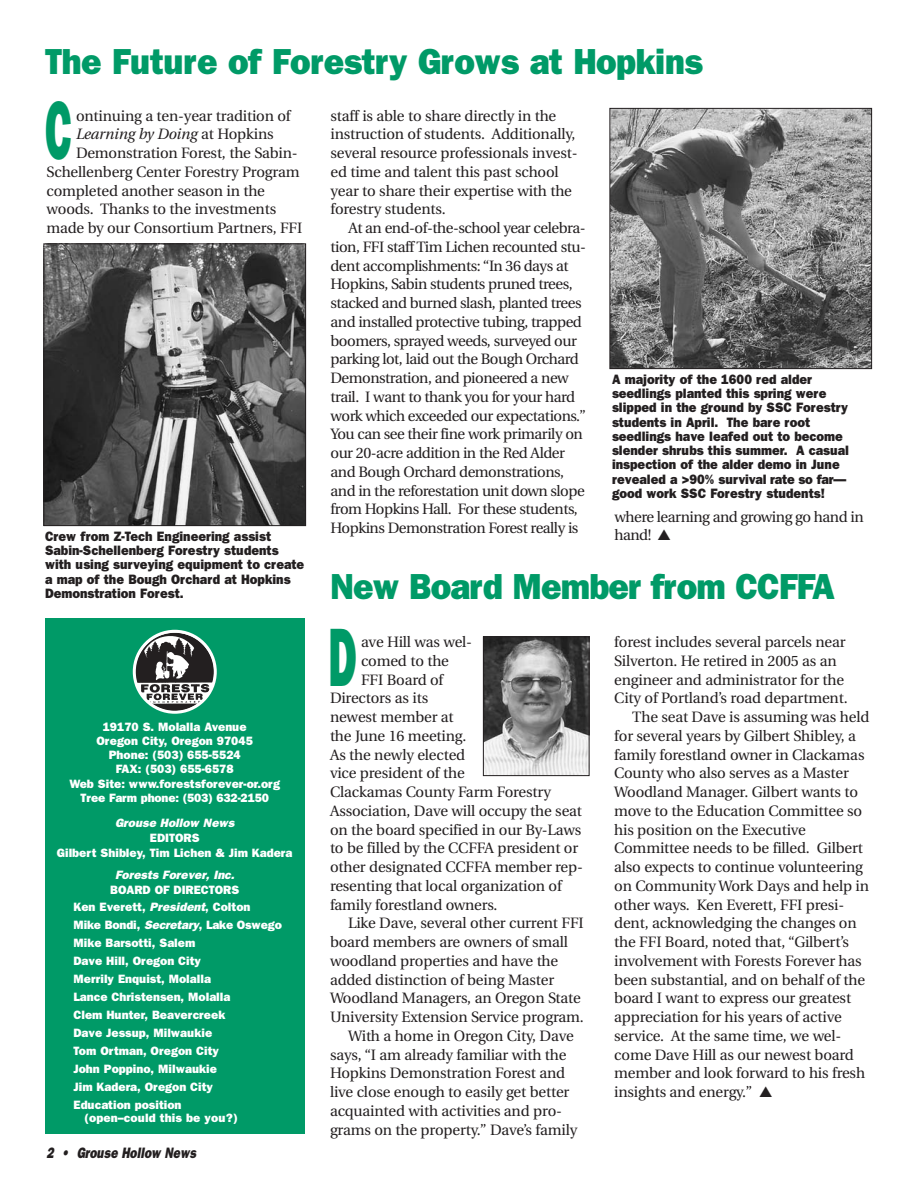
<style>
.page{position:relative;width:918px;height:1188px;background:#fff}
.page>*{position:absolute;margin:0;border:0;box-sizing:border-box;transform-origin:0 0}
.t1{font:900 82.5px "Franklin Gothic Black S Si";color:#009a67;scale:.5 1}
.t2{font:900 36px "Franklin Gothic Black S Si";letter-spacing:-.01em;color:#009a67;scale:.95 1}
.t3{font:15px/18.8px "Utopia";letter-spacing:-.01em;color:#231f20}
.t4{font:15px/18.8px "Utopia";letter-spacing:-.03em;color:#231f20}
.t5{font:italic 15px "Utopia";letter-spacing:-.01em;color:#231f20}
.t6{font:italic 900 15px "Franklin Gothic Black S Si";color:#231f20;scale:.8 1}
.t7{font:900 13.5px/14.2px "Franklin Gothic Black S Si";color:#231f20;scale:.95 1}
.t8{font:900 12px/18px "Franklin Gothic Black S Si";color:#fff;text-align:center}
.t9{font:italic 900 12px "Franklin Gothic Black S Si";color:#fff}
.s1{font-style:normal}
.s2{font-style:italic}
</style>
<div class="page">
<div style="left:45px;top:618px;width:259px;height:516px;background:#009a67"></div>
<svg style="left:133px;top:630px;width:84px;height:84px"></svg>
<img style="left:46px;top:245px;width:258px;height:279px">
<div style="left:44px;top:243px;width:262px;height:283px;border:1px solid #231f20"></div>
<img style="left:611px;top:110px;width:259px;height:257px">
<div style="left:609px;top:108px;width:263px;height:261px;border:1px solid #231f20"></div>
<img style="left:485px;top:638px;width:103px;height:136px">
<div style="left:483px;top:636px;width:107px;height:140px;border:1px solid #231f20"></div>
<h2 class="t2" style="left:45px;top:48px;width:694px">The Future of Forestry Grows at Hopkins</h2>
<h1 class="t1" style="left:45px;top:101px;width:56px">C</h1>
<p class="t3" style="left:76px;top:108px;width:216px">ontinuing a ten-year tradition of</p>
<p class="t5" style="left:76px;top:128px;width:199px">Learning by Doing <span class="s1">at Hopkins</span></p>
<p class="t3" style="left:76px;top:145px;width:223px">Demonstration Forest, the Sabin-</p>
<p class="t3" style="left:46px;top:164px;width:255px">Schellenberg Center Forestry Program</p>
<p class="t3" style="left:46px;top:183px;width:220px">completed another season in the</p>
<p class="t3" style="left:46px;top:201px;width:231px">woods. Thanks to the investments</p>
<p class="t3" style="left:46px;top:220px;width:257px">made by our Consortium Partners, FFI</p>
<p class="t3" style="left:330px;top:108px;width:249px">staff is able to share directly in the instruction of students. Additionally, several resource professionals invest&shy;ed time and talent this past school year to share their expertise with the forestry students.</p>
<p class="t4" style="left:330px;top:220px;width:257px;text-indent:18px">At an end-of-the-school year celebra&shy;tion, FFI staff Tim Lichen recounted stu&shy;dent accomplishments: “In 36 days at Hopkins, Sabin students pruned trees, stacked and burned slash, planted trees and installed protective tubing, trapped boomers, sprayed weeds, surveyed our parking lot, laid out the Bough Orchard Demonstration, and pioneered a new trail. I want to thank you for your hard work which exceeded our expectations.” You can see their fine work primarily on our 20-acre addition in the Red Alder and Bough Orchard demonstrations, and in the reforestation unit down slope from Hopkins Hall. For these students, Hopkins Demonstration Forest really is</p>
<p class="t7" style="left:612px;top:374px;width:251px">A majority of the 1600 red alder seedlings planted this spring were slipped in the ground by SSC Forestry students in April. The bare root seedlings have leafed out to become slender shrubs this summer. A casual inspection of the alder demo in June revealed a &gt;90% survival rate so far— good work SSC Forestry students!</p>
<p class="t4" style="left:614px;top:509px;width:251px">where learning and growing go hand in hand! ▲</p>
<p class="t7" style="left:45px;top:531px;width:274px">Crew from Z-Tech Engineering assist Sabin-Schellenberg Forestry students with using surveying equipment to create a map of the Bough Orchard at Hopkins Demonstration Forest.</p>
<h2 class="t2" style="left:330px;top:573px;width:533px">New Board Member from CCFFA</h2>
<h1 class="t1" style="left:328px;top:627px;width:58px">D</h1>
<p class="t3" style="left:361px;top:634px;width:113px">ave Hill was wel-</p>
<p class="t3" style="left:361px;top:653px;width:90px">comed to the</p>
<p class="t3" style="left:361px;top:672px;width:84px">FFI Board of</p>
<p class="t3" style="left:330px;top:690px;width:100px">Directors as its</p>
<p class="t3" style="left:330px;top:709px;width:125px">newest member at</p>
<p class="t3" style="left:330px;top:728px;width:138px">the June 16 meeting.</p>
<p class="t3" style="left:330px;top:747px;width:137px">As the newly elected</p>
<p class="t3" style="left:330px;top:765px;width:136px">vice president of the</p>
<p class="t3" style="left:330px;top:784px;width:223px">Clackamas County Farm Forestry</p>
<p class="t3" style="left:330px;top:803px;width:254px">Association, Dave will occupy the seat</p>
<p class="t3" style="left:330px;top:822px;width:253px">on the board specified in our By-Laws</p>
<p class="t3" style="left:330px;top:840px;width:250px">to be filled by the CCFFA president or</p>
<p class="t3" style="left:330px;top:859px;width:254px">other designated CCFFA member rep-</p>
<p class="t3" style="left:330px;top:878px;width:233px">resenting that local organization of</p>
<p class="t3" style="left:330px;top:897px;width:169px">family forestland owners.</p>
<p class="t3" style="left:348px;top:915px;width:237px">Like Dave, several other current FFI</p>
<p class="t3" style="left:330px;top:934px;width:240px">board members are owners of small</p>
<p class="t3" style="left:330px;top:953px;width:230px">woodland properties and have the</p>
<p class="t3" style="left:330px;top:972px;width:226px">added distinction of being Master</p>
<p class="t3" style="left:330px;top:990px;width:252px">Woodland Managers, an Oregon State</p>
<p class="t3" style="left:330px;top:1009px;width:255px">University Extension Service program.</p>
<p class="t3" style="left:348px;top:1028px;width:227px">With a home in Oregon City, Dave</p>
<p class="t3" style="left:330px;top:1047px;width:238px">says, “I am already familiar with the</p>
<p class="t3" style="left:330px;top:1065px;width:237px">Hopkins Demonstration Forest and</p>
<p class="t3" style="left:330px;top:1084px;width:241px">live close enough to easily get better</p>
<p class="t3" style="left:330px;top:1103px;width:234px">acquainted with activities and pro-</p>
<p class="t3" style="left:330px;top:1122px;width:249px">grams on the property.” Dave’s family</p>
<p class="t3" style="left:614px;top:634px;width:233px">forest includes several parcels near</p>
<p class="t3" style="left:614px;top:653px;width:224px">Silverton. He retired in 2005 as an</p>
<p class="t3" style="left:614px;top:672px;width:232px">engineer and administrator for the</p>
<p class="t3" style="left:614px;top:690px;width:235px">City of Portland’s road department.</p>
<p class="t3" style="left:632px;top:709px;width:239px">The seat Dave is assuming was held</p>
<p class="t3" style="left:614px;top:728px;width:243px">for several years by Gilbert Shibley, a</p>
<p class="t3" style="left:614px;top:747px;width:252px">family forestland owner in Clackamas</p>
<p class="t3" style="left:614px;top:765px;width:236px">County who also serves as a Master</p>
<p class="t3" style="left:614px;top:784px;width:245px">Woodland Manager. Gilbert wants to</p>
<p class="t3" style="left:614px;top:803px;width:249px">move to the Education Committee so</p>
<p class="t3" style="left:614px;top:822px;width:193px">his position on the Executive</p>
<p class="t3" style="left:614px;top:840px;width:250px">Committee needs to be filled. Gilbert</p>
<p class="t3" style="left:614px;top:859px;width:250px">also expects to continue volunteering</p>
<p class="t3" style="left:614px;top:878px;width:256px">on Community Work Days and help in</p>
<p class="t3" style="left:614px;top:897px;width:231px">other ways. Ken Everett, FFI presi-</p>
<p class="t3" style="left:614px;top:915px;width:244px">dent, acknowledging the changes on</p>
<p class="t3" style="left:614px;top:934px;width:236px">the FFI Board, noted that, “Gilbert’s</p>
<p class="t3" style="left:614px;top:953px;width:249px">involvement with Forests Forever has</p>
<p class="t3" style="left:614px;top:972px;width:252px">been substantial, and on behalf of the</p>
<p class="t3" style="left:614px;top:990px;width:238px">board I want to express our greatest</p>
<p class="t3" style="left:614px;top:1009px;width:229px">appreciation for his years of active</p>
<p class="t3" style="left:614px;top:1028px;width:229px">service. At the same time, we wel-</p>
<p class="t3" style="left:614px;top:1047px;width:241px">come Dave Hill as our newest board</p>
<p class="t3" style="left:614px;top:1065px;width:252px">member and look forward to his fresh</p>
<p class="t3" style="left:614px;top:1084px;width:160px">insights and energy.” ▲</p>
<p class="t8" style="left:69px;top:720px;width:212px;line-height:14.2px">19170 S. Molalla Avenue<br>Oregon City, Oregon 97045<br>Phone: (503) 655-5524<br>FAX: (503) 655-6578<br>Web Site: www.forestsforever-or.org<br>Tree Farm phone: (503) 632-2150</p>
<p class="t9" style="left:115px;top:819px;width:123px">Grouse Hollow News</p>
<p class="t8" style="left:57px;top:832px;width:237px;line-height:14.2px">EDITORS<br>Gilbert Shibley, Tim Lichen &amp; Jim Kadera</p>
<p class="t9" style="left:115px;top:870px;width:123px">Forests Forever, Inc.</p>
<p class="t8" style="left:73px;top:883px;width:179px;line-height:16.5px;text-align:left;text-indent:37px">BOARD OF DIRECTORS<br>Ken Everett, <span class="s2">President</span>, Colton</p>
<p class="t8" style="left:73px;top:917px;width:210px;text-align:left">Mike Bondi, <span class="s2">Secretary</span>, Lake Oswego<br>Mike Barsotti, Salem<br>Dave Hill, Oregon City<br>Merrily Enquist, Molalla<br>Lance Christensen, Molalla<br>Clem Hunter, Beavercreek<br>Dave Jessup, Milwaukie<br>Tom Ortman, Oregon City<br>John Poppino, Milwaukie<br>Jim Kadera, Oregon City<br>Education position</p>
<p class="t8" style="left:85px;top:1110px;width:155px">(open–could this be you?)</p>
<p class="t6" style="left:46px;top:1147px;width:191px">2 • Grouse Hollow News</p>
</div>
